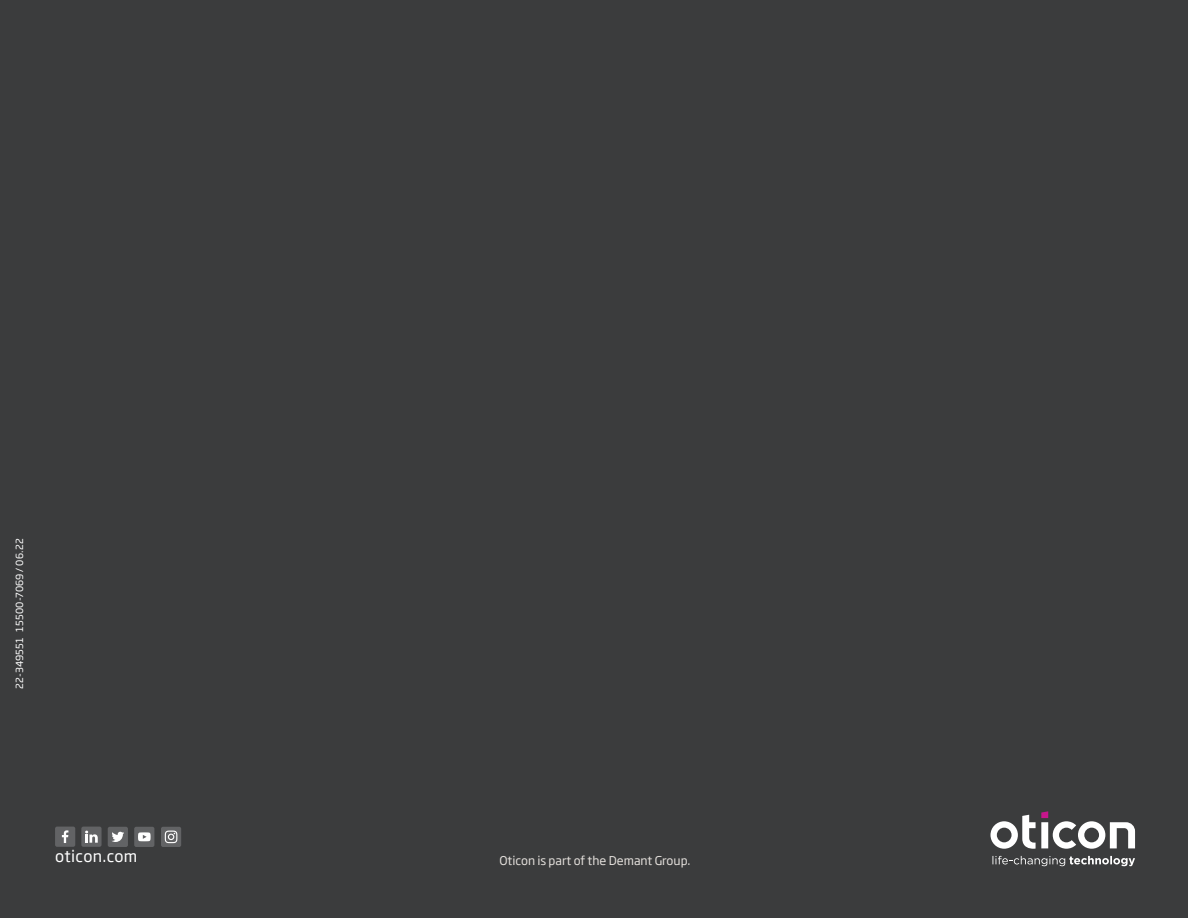
<style>
.page{position:relative;width:1188px;height:918px;background:#3b3c3d}
.page>*{position:absolute;margin:0;border:0;box-sizing:border-box;transform-origin:0 0}
.t1{font:15.75px "Soho Gothic Pro";letter-spacing:.025em;color:#fff}
.t2{font:12px "Soho Gothic Pro";color:#e3dfdb}
.t3{font:9.75px "Soho Gothic Pro";letter-spacing:.015em;color:#fff}
</style>
<div class="page">
<svg style="left:990px;top:811px;width:145px;height:38px"></svg>
<svg style="left:992px;top:856px;width:143px;height:10px"></svg>
<div style="left:134px;top:827px;width:20px;height:19px;background:#626365;border-radius:2px"></div>
<svg style="left:138px;top:832px;width:13px;height:9px"></svg>
<div style="left:81px;top:827px;width:21px;height:19px;background:#626365;border-radius:2px"></div>
<svg style="left:85px;top:831px;width:13px;height:12px"></svg>
<div style="left:108px;top:827px;width:20px;height:19px;background:#626365;border-radius:2px"></div>
<svg style="left:112px;top:832px;width:12px;height:10px"></svg>
<div style="left:55px;top:827px;width:20px;height:19px;background:#626365;border-radius:2px"></div>
<svg style="left:62px;top:830px;width:6px;height:13px"></svg>
<svg style="left:161px;top:827px;width:20px;height:19px"></svg>
<svg style="left:165px;top:831px;width:12px;height:12px"></svg>
<p class="t3" style="left:12px;top:688px;width:151px;rotate:-90deg">22-349551 15500-7069 / 06.22</p>
<h1 class="t1" style="left:55px;top:844px;width:84px">oticon.com</h1>
<p class="t2" style="left:499px;top:851px;width:193px">Oticon is part of the Demant Group.</p>
</div>
